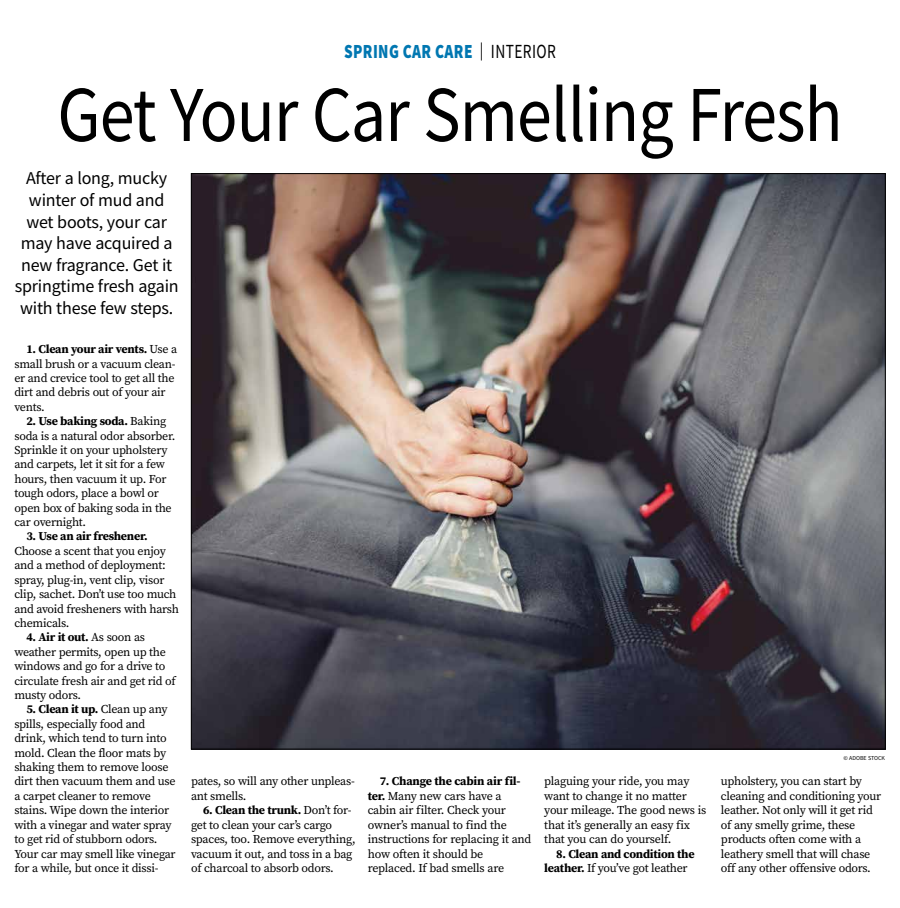
<style>
.page{position:relative;width:900px;height:908px;background:#fff}
.page>*{position:absolute;margin:0;border:0;box-sizing:border-box;transform-origin:0 0}
.t1{font:79.2px "Source Sans Pro";letter-spacing:-.015em;color:#000;scale:.89 1}
.t2{font:900 20px "Source Sans Pro";letter-spacing:.025em;color:#0077b1;scale:.77 1}
.t3{font:18px/21.6px "Source Sans Pro";letter-spacing:-.01em;color:#000;text-align:center}
.t4{font:12px/14.4px "Source Serif Pro";letter-spacing:-.02em;color:#000}
.t5{font:700 12px/14.4px "Source Serif Pro";letter-spacing:-.02em;color:#000}
.t6{font:6px "Source Sans Pro";color:#000}
.s1{font-weight:400;font-size:18px;color:#000}
.s2{font-weight:400;color:#000}
.s3{font-weight:700}
.s4{font-weight:400}
</style>
<div class="page">
<img style="left:193px;top:175px;width:691px;height:572px">
<h2 class="t2" style="left:344px;top:38px;width:276px">SPRING CAR CARE <span class="s1">|</span> <span class="s2">INTERIOR</span></h2>
<h1 class="t1" style="left:57px;top:64px;width:884px">Get Your Car Smelling Fresh</h1>
<h3 class="t3" style="left:15px;top:167px;width:166px">After a long, mucky winter of mud and wet boots, your car may have acquired a new fragrance. Get it springtime fresh again with these few steps.</h3>
<p class="t4" style="left:14px;top:342px;width:164px;text-indent:12px"><span class="s3">1. Clean your air vents.</span> Use a small brush or a vacuum clean&shy;er and crevice tool to get all the dirt and debris out of your air vents.</p>
<p class="t4" style="left:14px;top:414px;width:163px;text-indent:12px"><span class="s3">2. Use baking soda.</span> Baking soda is a natural odor absorber.<br>Sprinkle it on your upholstery and carpets, let it sit for a few hours, then vacuum it up. For tough odors, place a bowl or open box of baking soda in the car overnight.</p>
<p class="t5" style="left:26px;top:529px;width:123px">3. Use an air freshener.</p>
<p class="t4" style="left:14px;top:543px;width:166px">Choose a scent that you enjoy and a method of deployment: spray, plug-in, vent clip, visor clip, sachet. Don’t use too much and avoid fresheners with harsh chemicals.</p>
<p class="t4" style="left:14px;top:630px;width:163px;text-indent:12px"><span class="s3">4. Air it out.</span> As soon as weather permits, open up the windows and go for a drive to circulate fresh air and get rid of musty odors.</p>
<p class="t4" style="left:14px;top:702px;width:163px;text-indent:12px"><span class="s3">5. Clean it up.</span> Clean up any spills, especially food and drink, which tend to turn into mold. Clean the floor mats by shaking them to remove loose dirt then vacuum them and use a carpet cleaner to remove stains. Wipe down the interior with a vinegar and water spray to get rid of stubborn odors.<br>Your car may smell like vinegar for a while, but once it dissi-</p>
<p class="t4" style="left:191px;top:774px;width:165px">pates, so will any other unpleas&shy;ant smells.</p>
<p class="t4" style="left:191px;top:802px;width:166px;text-indent:12px"><span class="s3">6. Clean the trunk.</span> Don’t for&shy;get to clean your car’s cargo spaces, too. Remove everything, vacuum it out, and toss in a bag of charcoal to absorb odors.</p>
<p class="t4" style="left:368px;top:774px;width:165px;text-indent:12px"><span class="s3">7. Change the cabin air fil&shy;ter.</span> Many new cars have a cabin air filter. Check your owner’s manual to find the instructions for replacing it and how often it should be replaced. If bad smells are</p>
<p class="t4" style="left:544px;top:774px;width:164px">plaguing your ride, you may want to change it no matter your mileage. The good news is that it’s generally an easy fix that you can do yourself.</p>
<p class="t5" style="left:544px;top:845px;width:152px;text-indent:12px">8. Clean and condition the leather. <span class="s4">If you’ve got leather</span></p>
<p class="t6" style="left:844px;top:754px;width:43px">© ADOBE STOCK</p>
<p class="t4" style="left:721px;top:774px;width:162px">upholstery, you can start by cleaning and conditioning your leather. Not only will it get rid of any smelly grime, these products often come with a leathery smell that will chase off any other offensive odors.</p>
</div>
